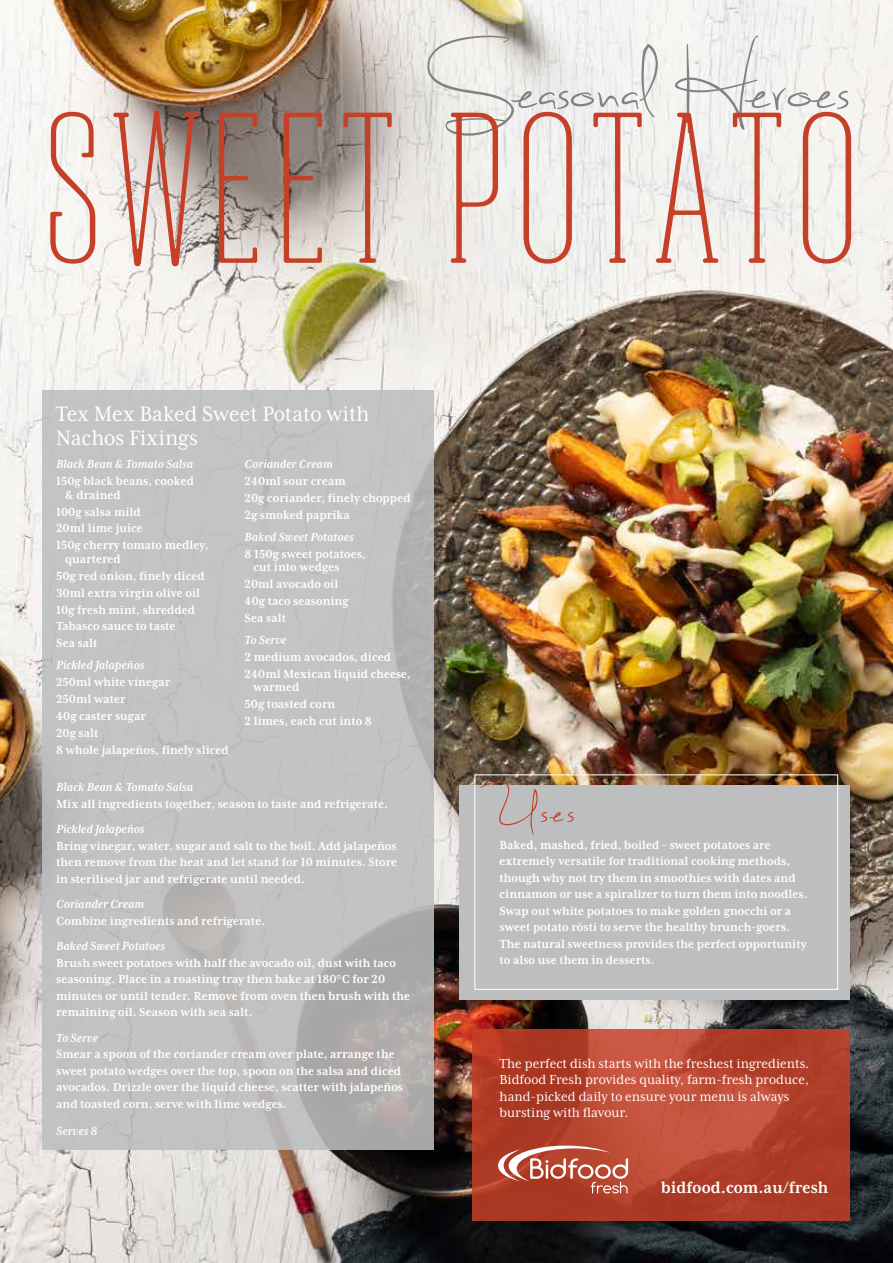
<style>
.page{position:relative;width:893px;height:1263px;background:#fff}
.page>*{position:absolute;margin:0;border:0;box-sizing:border-box;transform-origin:0 0}
.t1{font:171px "Obcecada Serif";letter-spacing:.09em;color:#c64027}
.t2{font:127.8px "Sweetly Broken";color:#808285}
.t3{font:70.65px "Sweetly Broken";color:#c64027}
.t4{font:24px/24px "Mrs Eaves XL Serif Nar OT";color:#fff}
.t5{font:700 18.45px "Mrs Eaves XL Serif Nar OT";color:#fff}
.t6{font:15px/16.5px "Mrs Eaves XL Serif Nar OT";color:#fff}
.t7{font:700 13.5px/17px "Mrs Eaves XL Serif Nar OT";color:#fff}
.t8{font:italic 700 13.5px "Mrs Eaves XL Serif Nar OT";color:#fff}
</style>
<div class="page">
<img style="left:0;top:0;width:893px;height:1263px">
<div style="left:459px;top:785px;width:391px;height:215px;background:#bcbec0"></div>
<div style="left:474px;top:774px;width:364px;height:216px;border:1px solid #fff"></div>
<svg style="left:472px;top:1029px;width:378px;height:191px;background:#b4422d"></svg>
<svg style="left:498px;top:1145px;width:130px;height:48px;background:#c36958"></svg>
<div style="left:43px;top:390px;width:391px;height:760px;background:#bcbec0"></div>
<h2 class="t2" style="left:427px;top:12px;width:425px">Seasonal Heroes</h2>
<h1 class="t1" style="left:46px;top:88px;width:812px">SWEET POTATO</h1>
<h3 class="t4" style="left:56px;top:401px;width:315px">Tex Mex Baked Sweet Potato with<br>Nachos Fixings</h3>
<p class="t8" style="left:56px;top:457px;width:138px">Black Bean &amp; Tomato Salsa</p>
<p class="t7" style="left:65px;top:474px;width:130px;line-height:13.5px;text-indent:-9px">150g black beans, cooked &amp; drained</p>
<p class="t7" style="left:56px;top:503px;width:154px">100g salsa mild<br>20ml lime juice<br>150g cherry tomato medley,</p>
<p class="t7" style="left:56px;top:550px;width:150px;text-indent:9px">quartered<br>50g red onion, finely diced<br>30ml extra virgin olive oil<br>10g fresh mint, shredded<br>Tabasco sauce to taste<br>Sea salt</p>
<p class="t8" style="left:56px;top:659px;width:90px">Pickled Jalapeños</p>
<p class="t7" style="left:56px;top:674px;width:174px">250ml white vinegar<br>250ml water<br>40g caster sugar<br>20g salt<br>8 whole jalapeños, finely sliced</p>
<p class="t8" style="left:245px;top:457px;width:90px">Coriander Cream</p>
<p class="t7" style="left:245px;top:473px;width:168px">240ml sour cream<br>20g coriander, finely chopped<br>2g smoked paprika</p>
<p class="t8" style="left:245px;top:530px;width:111px">Baked Sweet Potatoes</p>
<p class="t7" style="left:254px;top:547px;width:114px;line-height:13.5px;text-indent:-9px">8 150g sweet potatoes, cut into wedges</p>
<p class="t7" style="left:245px;top:576px;width:106px">20ml avocado oil<br>40g taco seasoning<br>Sea salt</p>
<p class="t8" style="left:245px;top:633px;width:43px">To Serve</p>
<p class="t7" style="left:245px;top:648px;width:168px">2 medium avocados, diced<br>240ml Mexican liquid cheese,</p>
<p class="t7" style="left:245px;top:679px;width:129px;text-indent:9px">warmed<br>50g toasted corn<br>2 limes, each cut into 8</p>
<p class="t8" style="left:56px;top:780px;width:138px">Black Bean &amp; Tomato Salsa</p>
<p class="t7" style="left:56px;top:795px;width:333px">Mix all ingredients together, season to taste and refrigerate.</p>
<p class="t8" style="left:56px;top:822px;width:90px">Pickled Jalapeños</p>
<p class="t7" style="left:56px;top:837px;width:343px;line-height:16.5px;text-align:justify">Bring vinegar, water, sugar and salt to the boil. Add jalapeños then remove from the heat and let stand for 10 minutes. Store in sterilised jar and refrigerate until needed.</p>
<p class="t8" style="left:56px;top:897px;width:90px">Coriander Cream</p>
<p class="t7" style="left:56px;top:912px;width:210px">Combine ingredients and refrigerate.</p>
<p class="t8" style="left:56px;top:939px;width:111px">Baked Sweet Potatoes</p>
<p class="t7" style="left:56px;top:954px;width:356px;line-height:16.5px">Brush sweet potatoes with half the avocado oil, dust with taco seasoning. Place in a roasting tray then bake at 180°C for 20 minutes or until tender. Remove from oven then brush with the remaining oil. Season with sea salt.</p>
<p class="t8" style="left:56px;top:1031px;width:43px">To Serve</p>
<p class="t7" style="left:56px;top:1046px;width:348px;line-height:16.5px">Smear a spoon of the coriander cream over plate, arrange the sweet potato wedges over the top, spoon on the salsa and diced avocados. Drizzle over the liquid cheese, scatter with jalapeños and toasted corn, serve with lime wedges.</p>
<p class="t8" style="left:56px;top:1124px;width:43px">Serves 8</p>
<h3 class="t3" style="left:492px;top:769px;width:84px">Uses</h3>
<p class="t7" style="left:500px;top:836px;width:309px;line-height:16.5px">Baked, mashed, fried, boiled – sweet potatoes are extremely versatile for traditional cooking methods, though why not try them in smoothies with dates and cinnamon or use a spiralizer to turn them into noodles.<br>Swap out white potatoes to make golden gnocchi or a sweet potato rösti to serve the healthy brunch-goers.<br>The natural sweetness provides the perfect opportunity to also use them in desserts.</p>
<p class="t6" style="left:500px;top:1055px;width:311px">The perfect dish starts with the freshest ingredients.<br>Bidfood Fresh provides quality, farm-fresh produce, hand-picked daily to ensure your menu is always bursting with flavour.</p>
<h3 class="t5" style="left:661px;top:1179px;width:169px">bidfood.com.au/fresh</h3>
</div>
